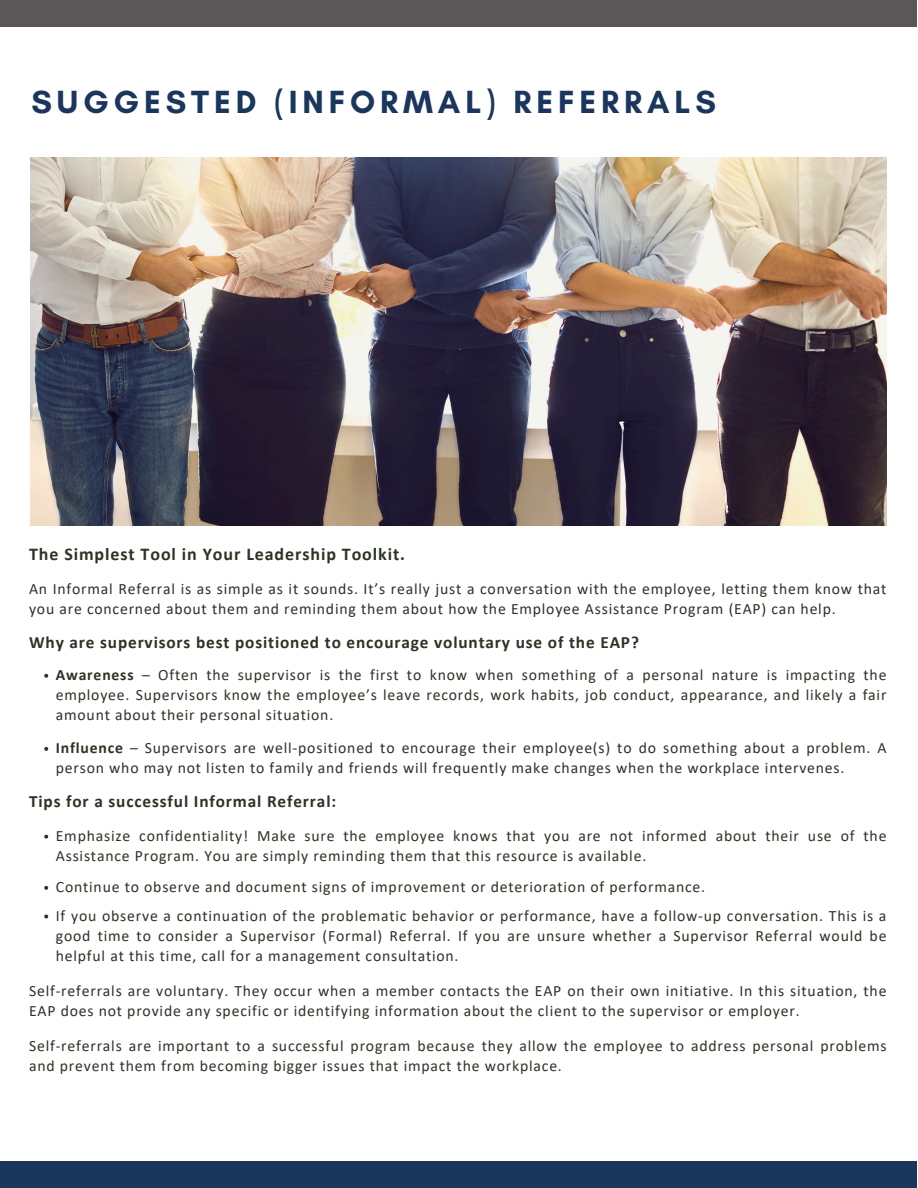
<style>
.page{position:relative;width:918px;height:1188px;background:#fff}
.page>*{position:absolute;margin:0;border:0;box-sizing:border-box;transform-origin:0 0}
.t1{font:700 32.7px "Glacial Indifference";letter-spacing:.15em;color:#1b365d}
.t2{font:700 18px "Calibri";letter-spacing:.05em;color:#2b3425}
.t3{font:700 17.25px "Calibri";letter-spacing:.05em;color:#2b3425}
.t4{font:15.75px/20.2px "Calibri";letter-spacing:.05em;color:#2b3425}
.s1{font-weight:700}
</style>
<div class="page">
<div style="left:0;top:0;width:917px;height:27px;background:#5b5758"></div>
<div style="left:0;top:1162px;width:916px;height:26px;background:#1b365d"></div>
<img style="left:30px;top:157px;width:856px;height:368px">
<svg style="left:44px;top:674px;width:4px;height:4px"></svg>
<svg style="left:44px;top:747px;width:4px;height:4px"></svg>
<svg style="left:44px;top:835px;width:4px;height:4px"></svg>
<svg style="left:44px;top:886px;width:4px;height:4px"></svg>
<svg style="left:44px;top:915px;width:4px;height:3px"></svg>
<p class="t1" style="left:31px;top:82px;width:686px">SUGGESTED (INFORMAL) REFERRALS</p>
<p class="t2" style="left:29px;top:547px;width:377px">The Simplest Tool in Your Leadership Toolkit.</p>
<h1 class="t4" style="left:29px;top:580px;width:859px">An Informal Referral is as simple as it sounds. It’s really just a conversation with the employee, letting them know that you are concerned about them and reminding them about how the Employee Assistance Program (EAP) can help.</h1>
<p class="t3" style="left:29px;top:635px;width:611px">Why are supervisors best positioned to encourage voluntary use of the EAP?</p>
<h2 class="t4" style="left:56px;top:666px;width:832px;text-align:justify"><span class="s1">Awareness</span> – Often the supervisor is the first to know when something of a personal nature is impacting the employee. Supervisors know the employee’s leave records, work habits, job conduct, appearance, and likely a fair amount about their personal situation.</h2>
<p class="t4" style="left:56px;top:739px;width:832px"><span class="s1">Influence</span> – Supervisors are well-positioned to encourage their employee(s) to do something about a problem. A person who may not listen to family and friends will frequently make changes when the workplace intervenes.</p>
<h2 class="t3" style="left:29px;top:794px;width:309px">Tips for a successful Informal Referral:</h2>
<p class="t4" style="left:56px;top:827px;width:832px">Emphasize confidentiality! Make sure the employee knows that you are not informed about their use of the<br>Assistance Program. You are simply reminding them that this resource is available.</p>
<p class="t4" style="left:56px;top:878px;width:651px">Continue to observe and document signs of improvement or deterioration of performance.</p>
<h2 class="t4" style="left:56px;top:907px;width:832px;text-align:justify">If you observe a continuation of the problematic behavior or performance, have a follow-up conversation. This is a good time to consider a Supervisor (Formal) Referral. If you are unsure whether a Supervisor Referral would be helpful at this time, call for a management consultation.</h2>
<p class="t4" style="left:29px;top:982px;width:859px">Self-referrals are voluntary. They occur when a member contacts the EAP on their own initiative. In this situation, the<br>EAP does not provide any specific or identifying information about the client to the supervisor or employer.</p>
<p class="t4" style="left:29px;top:1037px;width:859px">Self-referrals are important to a successful program because they allow the employee to address personal problems and prevent them from becoming bigger issues that impact the workplace.</p>
</div>
